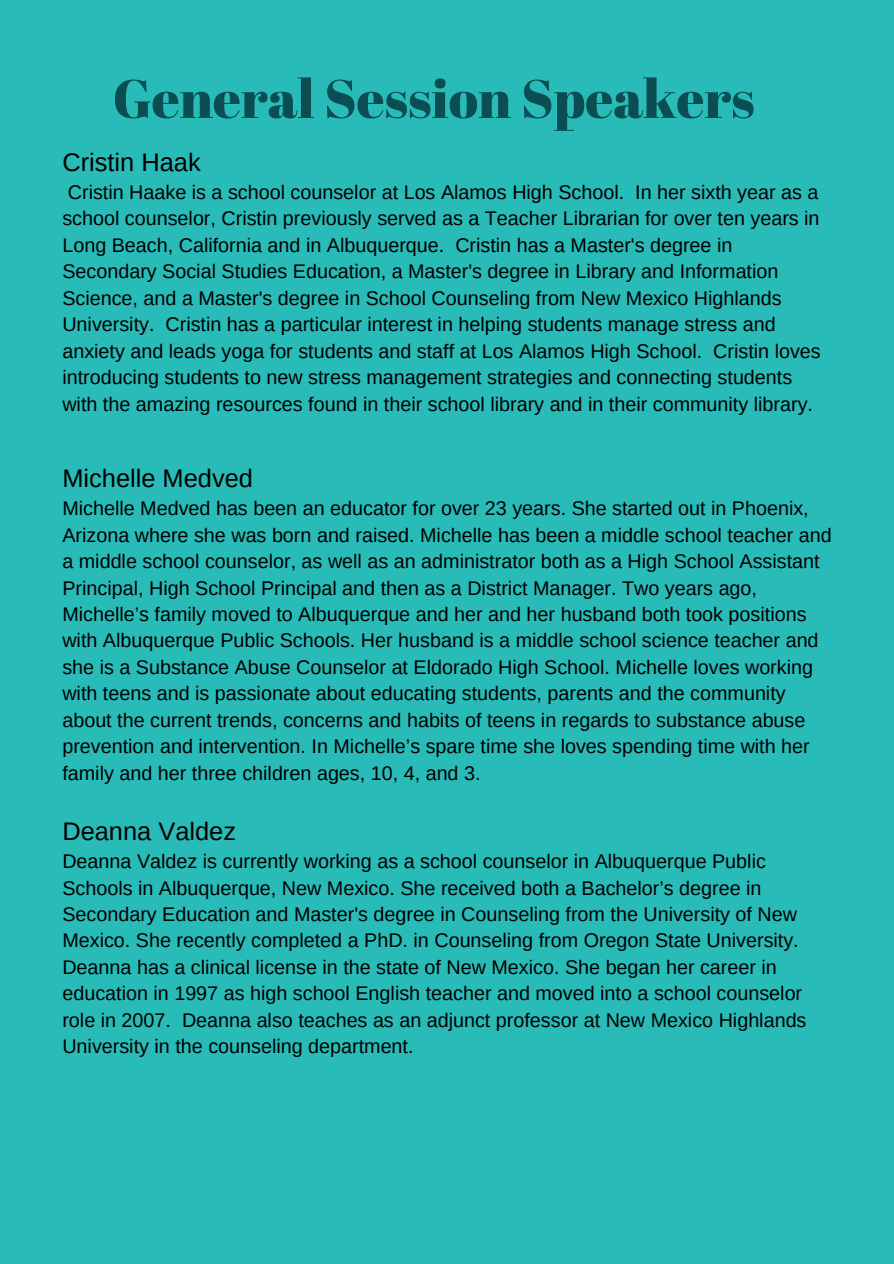
<style>
.page{position:relative;width:894px;height:1264px;background:#fff}
.page>*{position:absolute;margin:0;border:0;box-sizing:border-box;transform-origin:0 0}
.t1{font:54px "Abril Fatface";color:#0a4e53}
.t2{font:25.35px "Arimo";color:#000}
.t3{font:19.8px/26.4px "Arimo";color:#000}
</style>
<div class="page">
<div style="left:0;top:0;width:893px;height:1263px;background:#28bbb8"></div>
<h1 class="t1" style="left:113px;top:61px;width:643px">General Session Speakers</h1>
<p class="t2" style="left:62px;top:148px;width:140px">Cristin Haak</p>
<p class="t3" style="left:62px;top:179px;width:759px">Cristin Haake is a school counselor at Los Alamos High School. In her sixth year as a school counselor, Cristin previously served as a Teacher Librarian for over ten years in Long Beach, California and in Albuquerque. Cristin has a Master's degree in Secondary Social Studies Education, a Master's degree in Library and Information Science, and a Master's degree in School Counseling from New Mexico Highlands University. Cristin has a particular interest in helping students manage stress and anxiety and leads yoga for students and staff at Los Alamos High School. Cristin loves introducing students to new stress management strategies and connecting students with the amazing resources found in their school library and in their community library.</p>
<p class="t2" style="left:62px;top:464px;width:192px">Michelle Medved</p>
<p class="t3" style="left:62px;top:495px;width:770px">Michelle Medved has been an educator for over 23 years. She started out in Phoenix, Arizona where she was born and raised. Michelle has been a middle school teacher and a middle school counselor, as well as an administrator both as a High School Assistant Principal, High School Principal and then as a District Manager. Two years ago, Michelle’s family moved to Albuquerque and her and her husband both took positions with Albuquerque Public Schools. Her husband is a middle school science teacher and she is a Substance Abuse Counselor at Eldorado High School. Michelle loves working with teens and is passionate about educating students, parents and the community about the current trends, concerns and habits of teens in regards to substance abuse prevention and intervention. In Michelle’s spare time she loves spending time with her family and her three children ages, 10, 4, and 3.</p>
<p class="t2" style="left:62px;top:817px;width:175px">Deanna Valdez</p>
<p class="t3" style="left:62px;top:848px;width:745px">Deanna Valdez is currently working as a school counselor in Albuquerque Public Schools in Albuquerque, New Mexico. She received both a Bachelor’s degree in Secondary Education and Master's degree in Counseling from the University of New Mexico. She recently completed a PhD. in Counseling from Oregon State University.<br>Deanna has a clinical license in the state of New Mexico. She began her career in education in 1997 as high school English teacher and moved into a school counselor role in 2007. Deanna also teaches as an adjunct professor at New Mexico Highlands University in the counseling department.</p>
</div>
